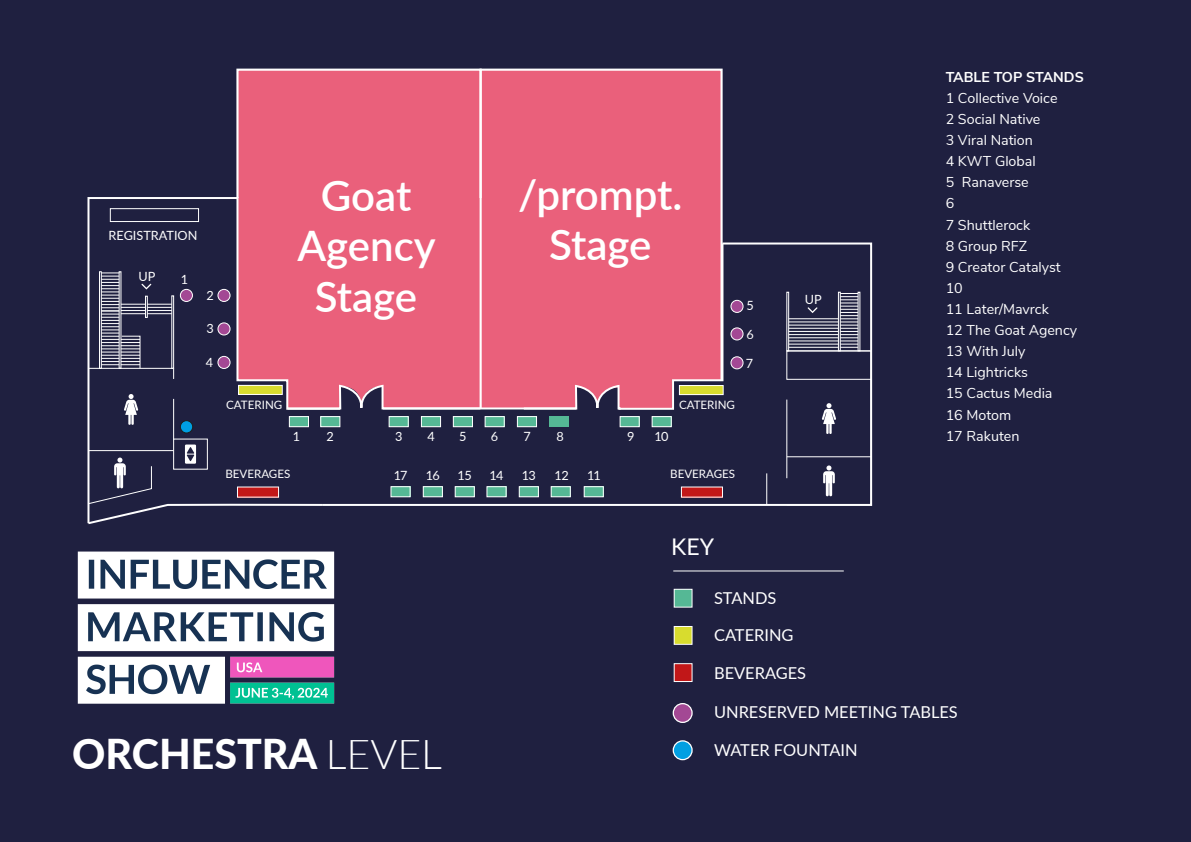
<style>
.page{position:relative;width:1191px;height:842px;background:#1f2040}
.page>*{position:absolute;margin:0;border:0;box-sizing:border-box;transform-origin:0 0}
.t1{font:600 42px/50.4px "Lato";color:#fff;text-align:center}
.t2{font:800 41.1px "Lato";color:#fff}
.t3{font:23px "Lato";color:#fff}
.t4{font:16.4px "Lato";color:#fff}
.t5{font:14.3px/21.1px "Nunito Sans";color:#fff}
.t6{font:700 14.3px "Nunito Sans";color:#fff}
.t7{font:12.7px "Lato";color:#fff}
.t8{font:11.6px "Lato";color:#fff}
.s1{font-weight:300}
</style>
<div class="page">
<div style="left:674px;top:589px;width:18px;height:18px;background:#55b895"></div>
<div style="left:673px;top:589px;width:19px;height:19px;border:1px solid #fff"></div>
<div style="left:674px;top:626px;width:18px;height:18px;background:#d8dc2e"></div>
<div style="left:673px;top:626px;width:19px;height:19px;border:1px solid #fff"></div>
<div style="left:86px;top:196px;width:235px;height:248px;background:#1f2040"></div>
<div style="left:321px;top:241px;width:552px;height:266px;background:#1f2040"></div>
<svg style="left:522px;top:85px;width:202px;height:326px;background:#9d546f"></svg>
<div style="left:838px;top:292px;width:2px;height:59px;border:1px solid #fff"></div>
<div style="left:786px;top:292px;width:3px;height:59px;border:1px solid #fff"></div>
<div style="left:857px;top:292px;width:3px;height:59px;border:1px solid #fff"></div>
<hr style="left:88px;top:368px;width:85px;height:1px;background:#fff">
<div style="left:119px;top:271px;width:2px;height:98px;border:1px solid #fff"></div>
<div style="left:99px;top:271px;width:3px;height:98px;border:1px solid #fff"></div>
<svg style="left:101px;top:273px;width:73px;height:106px;background:#494963"></svg>
<hr style="left:173px;top:399px;width:1px;height:40px;background:#fff">
<hr style="left:766px;top:473px;width:1px;height:32px;background:#fff">
<div style="left:110px;top:208px;width:89px;height:14px;border:1px solid #fff"></div>
<div style="left:235px;top:68px;width:248px;height:343px;background:#ea607b"></div>
<div style="left:478px;top:68px;width:245px;height:314px;background:#ea607b"></div>
<div style="left:674px;top:664px;width:18px;height:17px;background:#c11718"></div>
<div style="left:673px;top:663px;width:19px;height:19px;border:1px solid #fff"></div>
<div style="left:289px;top:417px;width:19px;height:10px;background:#55b895"></div>
<div style="left:289px;top:416px;width:20px;height:11px;border:1px solid #fff"></div>
<div style="left:652px;top:417px;width:19px;height:10px;background:#55b895"></div>
<div style="left:651px;top:416px;width:21px;height:11px;border:1px solid #fff"></div>
<div style="left:620px;top:417px;width:19px;height:10px;background:#55b895"></div>
<div style="left:619px;top:416px;width:20px;height:11px;border:1px solid #fff"></div>
<div style="left:321px;top:417px;width:19px;height:10px;background:#55b895"></div>
<div style="left:320px;top:416px;width:20px;height:11px;border:1px solid #fff"></div>
<div style="left:389px;top:417px;width:19px;height:10px;background:#55b895"></div>
<div style="left:388px;top:416px;width:21px;height:11px;border:1px solid #fff"></div>
<div style="left:421px;top:417px;width:19px;height:10px;background:#55b895"></div>
<div style="left:421px;top:416px;width:20px;height:11px;border:1px solid #fff"></div>
<div style="left:453px;top:417px;width:19px;height:10px;background:#55b895"></div>
<div style="left:453px;top:416px;width:20px;height:11px;border:1px solid #fff"></div>
<div style="left:485px;top:417px;width:19px;height:10px;background:#55b895"></div>
<div style="left:484px;top:416px;width:21px;height:11px;border:1px solid #fff"></div>
<div style="left:517px;top:417px;width:19px;height:10px;background:#55b895"></div>
<div style="left:517px;top:416px;width:20px;height:11px;border:1px solid #fff"></div>
<div style="left:549px;top:417px;width:19px;height:10px;background:#55b895"></div>
<div style="left:391px;top:487px;width:19px;height:10px;background:#55b895"></div>
<div style="left:390px;top:486px;width:20px;height:11px;border:1px solid #fff"></div>
<div style="left:423px;top:487px;width:19px;height:10px;background:#55b895"></div>
<div style="left:423px;top:486px;width:20px;height:11px;border:1px solid #fff"></div>
<div style="left:455px;top:487px;width:19px;height:10px;background:#55b895"></div>
<div style="left:455px;top:486px;width:20px;height:11px;border:1px solid #fff"></div>
<div style="left:487px;top:487px;width:19px;height:10px;background:#55b895"></div>
<div style="left:486px;top:486px;width:20px;height:11px;border:1px solid #fff"></div>
<div style="left:519px;top:487px;width:19px;height:10px;background:#55b895"></div>
<div style="left:519px;top:486px;width:20px;height:11px;border:1px solid #fff"></div>
<div style="left:551px;top:487px;width:19px;height:10px;background:#55b895"></div>
<div style="left:550px;top:486px;width:21px;height:11px;border:1px solid #fff"></div>
<div style="left:584px;top:487px;width:19px;height:10px;background:#55b895"></div>
<div style="left:583px;top:486px;width:21px;height:11px;border:1px solid #fff"></div>
<svg style="left:786px;top:293px;width:86px;height:213px;background:#40405c"></svg>
<svg style="left:86px;top:444px;width:239px;height:37px;background:#2d2e4c"></svg>
<hr style="left:673px;top:571px;width:170px;height:1px;background:#fff">
<div style="left:681px;top:487px;width:41px;height:10px;background:#c11718"></div>
<div style="left:775px;top:295px;width:7px;height:80px;background:#1f2040"></div>
<div style="left:679px;top:386px;width:44px;height:9px;background:#d8dc2e"></div>
<div style="left:679px;top:385px;width:44px;height:10px;border:1px solid #fff"></div>
<div style="left:238px;top:385px;width:44px;height:9px;background:#d8dc2e"></div>
<div style="left:238px;top:385px;width:45px;height:10px;border:1px solid #fff"></div>
<div style="left:731px;top:300px;width:12px;height:12px;background:#a34894;border-radius:50%"></div>
<div style="left:730px;top:300px;width:13px;height:13px;border:1px solid #fff;border-radius:50%"></div>
<div style="left:731px;top:328px;width:12px;height:12px;background:#a34894;border-radius:50%"></div>
<div style="left:730px;top:327px;width:13px;height:13px;border:1px solid #fff;border-radius:50%"></div>
<div style="left:731px;top:357px;width:12px;height:12px;background:#a34894;border-radius:50%"></div>
<div style="left:730px;top:356px;width:13px;height:13px;border:1px solid #fff;border-radius:50%"></div>
<div style="left:180px;top:289px;width:12px;height:12px;background:#a34894;border-radius:50%"></div>
<div style="left:180px;top:289px;width:13px;height:13px;border:1px solid #fff;border-radius:50%"></div>
<div style="left:218px;top:289px;width:12px;height:12px;background:#a34894;border-radius:50%"></div>
<div style="left:217px;top:289px;width:13px;height:13px;border:1px solid #fff;border-radius:50%"></div>
<div style="left:218px;top:323px;width:12px;height:12px;background:#a34894;border-radius:50%"></div>
<div style="left:217px;top:322px;width:13px;height:13px;border:1px solid #fff;border-radius:50%"></div>
<div style="left:218px;top:356px;width:12px;height:12px;background:#a34894;border-radius:50%"></div>
<div style="left:217px;top:356px;width:13px;height:13px;border:1px solid #fff;border-radius:50%"></div>
<div style="left:180px;top:421px;width:13px;height:12px;background:#009fe2;border-radius:50%"></div>
<div style="left:180px;top:420px;width:13px;height:13px;border:1px solid #1e1e1c;border-radius:50%"></div>
<div style="left:673px;top:704px;width:19px;height:18px;background:#a34894;border-radius:50%"></div>
<div style="left:672px;top:703px;width:20px;height:20px;border:1px solid #fff;border-radius:50%"></div>
<svg style="left:673px;top:741px;width:19px;height:19px"></svg>
<div style="left:672px;top:740px;width:20px;height:20px;border:1px solid #fff;border-radius:50%"></div>
<svg style="left:516px;top:404px;width:21px;height:8px"></svg>
<svg style="left:619px;top:404px;width:20px;height:8px"></svg>
<svg style="left:651px;top:404px;width:20px;height:8px"></svg>
<svg style="left:390px;top:501px;width:20px;height:8px"></svg>
<svg style="left:422px;top:501px;width:20px;height:8px"></svg>
<svg style="left:454px;top:501px;width:20px;height:8px"></svg>
<svg style="left:486px;top:501px;width:21px;height:8px"></svg>
<svg style="left:518px;top:501px;width:21px;height:8px"></svg>
<svg style="left:550px;top:501px;width:20px;height:8px"></svg>
<svg style="left:583px;top:501px;width:20px;height:8px"></svg>
<svg style="left:484px;top:404px;width:20px;height:8px"></svg>
<svg style="left:548px;top:404px;width:21px;height:8px"></svg>
<svg style="left:453px;top:404px;width:20px;height:8px"></svg>
<svg style="left:421px;top:404px;width:20px;height:8px"></svg>
<svg style="left:389px;top:404px;width:20px;height:8px"></svg>
<svg style="left:320px;top:404px;width:21px;height:8px"></svg>
<svg style="left:288px;top:404px;width:21px;height:8px"></svg>
<img style="left:59px;top:481px;width:294px;height:294px">
<p class="t7" style="left:109px;top:226px;width:90px">REGISTRATION</p>
<p class="t7" style="left:139px;top:267px;width:18px">UP</p>
<p class="t7" style="left:181px;top:270px;width:9px">1</p>
<p class="t7" style="left:206px;top:286px;width:9px">2</p>
<p class="t7" style="left:206px;top:319px;width:9px">3</p>
<p class="t7" style="left:206px;top:353px;width:9px">4</p>
<h1 class="t1" style="left:297px;top:169px;width:140px">Goat<br>Agency<br>Stage</h1>
<h1 class="t1" style="left:518px;top:168px;width:166px">/prompt.<br>Stage</h1>
<p class="t7" style="left:746px;top:297px;width:9px">5</p>
<p class="t7" style="left:746px;top:325px;width:9px">6</p>
<p class="t7" style="left:746px;top:354px;width:9px">7</p>
<p class="t8" style="left:226px;top:396px;width:58px">CATERING</p>
<p class="t8" style="left:679px;top:397px;width:58px">CATERING</p>
<p class="t7" style="left:293px;top:428px;width:9px">1</p>
<p class="t7" style="left:327px;top:428px;width:9px">2</p>
<p class="t7" style="left:395px;top:428px;width:9px">3</p>
<p class="t7" style="left:427px;top:428px;width:9px">4</p>
<p class="t7" style="left:459px;top:428px;width:9px">5</p>
<p class="t7" style="left:491px;top:428px;width:9px">6</p>
<p class="t7" style="left:523px;top:428px;width:9px">7</p>
<p class="t7" style="left:556px;top:428px;width:9px">8</p>
<p class="t7" style="left:394px;top:467px;width:15px">17</p>
<p class="t7" style="left:426px;top:467px;width:16px">16</p>
<p class="t7" style="left:457px;top:467px;width:16px">15</p>
<p class="t7" style="left:489px;top:467px;width:15px">14</p>
<p class="t7" style="left:522px;top:467px;width:16px">13</p>
<p class="t7" style="left:554px;top:467px;width:16px">12</p>
<p class="t7" style="left:587px;top:467px;width:15px">11</p>
<p class="t8" style="left:225px;top:466px;width:66px">BEVERAGES</p>
<p class="t7" style="left:627px;top:428px;width:9px">9</p>
<p class="t7" style="left:654px;top:428px;width:16px">10</p>
<p class="t8" style="left:670px;top:466px;width:66px">BEVERAGES</p>
<h3 class="t3" style="left:671px;top:530px;width:44px">KEY</h3>
<p class="t7" style="left:804px;top:291px;width:18px">UP</p>
<p class="t6" style="left:945px;top:66px;width:140px">TABLE TOP STANDS</p>
<p class="t5" style="left:945px;top:87px;width:133px">1 Collective Voice<br>2 Social Native<br>3 Viral Nation<br>4 KWT Global<br>5 Ranaverse<br>6<br>7 Shuttlerock<br>8 Group RFZ<br>9 Creator Catalyst<br>10<br>11 Later/Mavrck<br>12 The Goat Agency<br>13 With July<br>14 Lightricks<br>15 Cactus Media<br>16 Motom<br>17 Rakuten</p>
<h2 class="t2" style="left:72px;top:723px;width:371px">ORCHESTRA <span class="s1">LEVEL</span></h2>
<p class="t4" style="left:714px;top:586px;width:64px">STANDS</p>
<p class="t4" style="left:714px;top:623px;width:81px">CATERING</p>
<p class="t4" style="left:714px;top:662px;width:94px">BEVERAGES</p>
<p class="t4" style="left:714px;top:700px;width:245px">UNRESERVED MEETING TABLES</p>
<p class="t4" style="left:714px;top:738px;width:145px">WATER FOUNTAIN</p>
</div>
